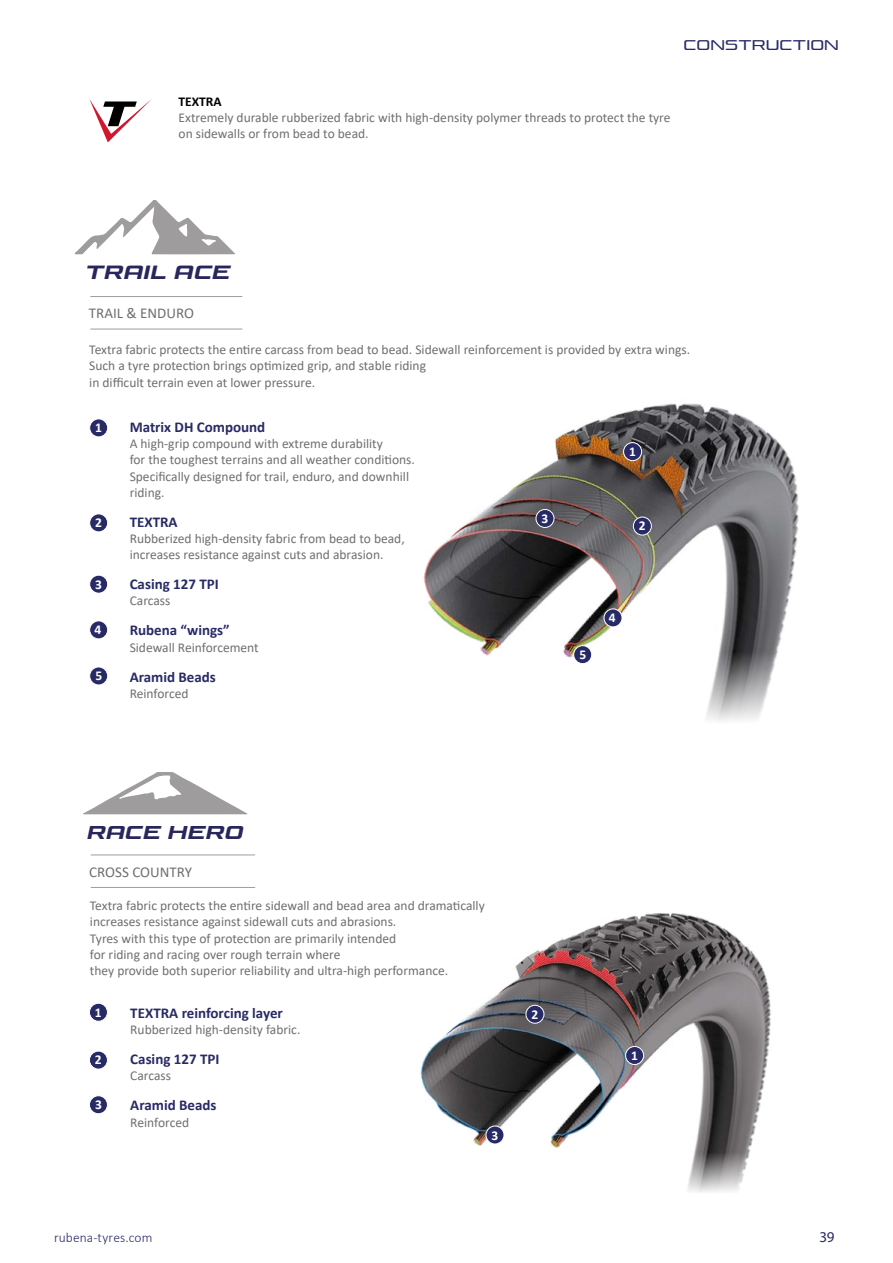
<style>
.page{position:relative;width:893px;height:1263px;background:#fff}
.page>*{position:absolute;margin:0;border:0;box-sizing:border-box;transform-origin:0 0}
.t1{font:italic 18.3px "Venus Rising Sb";letter-spacing:.03em;color:#29265b}
.t2{font:italic 17.85px "Venus Rising Sb";letter-spacing:.03em;color:#29265b}
.t3{font:700 15px "Calibri";color:#282a66}
.t4{font:15px "Calibri";color:#706f6f}
.t5{font:15px "Myriad Pro";color:#282a66}
.t6{font:13.5px/16.2px "Calibri";color:#706f6f}
.t7{font:300 13.5px "Calibri";letter-spacing:.01em;color:#282a66}
.t8{font:700 13.5px "Calibri";color:#fff}
.t9{font:13.5px "Venus Rising Lt";letter-spacing:.01em;color:#282a66}
.t10{font:700 13.5px "Calibri";color:#000}
</style>
<div class="page">
<img style="left:423px;top:403px;width:376px;height:318px">
<img style="left:420px;top:913px;width:351px;height:279px">
<div style="left:624px;top:443px;width:18px;height:18px;background:#282a66;border-radius:50%"></div>
<div style="left:623px;top:442px;width:19px;height:19px;border:1px solid #fff;border-radius:50%"></div>
<div style="left:633px;top:517px;width:18px;height:18px;background:#282a66;border-radius:50%"></div>
<div style="left:633px;top:517px;width:19px;height:18px;border:1px solid #fff;border-radius:50%"></div>
<div style="left:536px;top:509px;width:18px;height:18px;background:#282a66;border-radius:50%"></div>
<div style="left:536px;top:509px;width:18px;height:19px;border:1px solid #fff;border-radius:50%"></div>
<div style="left:604px;top:609px;width:18px;height:18px;background:#282a66;border-radius:50%"></div>
<div style="left:604px;top:608px;width:18px;height:19px;border:1px solid #fff;border-radius:50%"></div>
<div style="left:574px;top:646px;width:18px;height:18px;background:#282a66;border-radius:50%"></div>
<div style="left:573px;top:645px;width:19px;height:19px;border:1px solid #fff;border-radius:50%"></div>
<svg style="left:89px;top:99px;width:63px;height:43px"></svg>
<svg style="left:75px;top:200px;width:160px;height:55px"></svg>
<svg style="left:83px;top:772px;width:165px;height:43px"></svg>
<hr style="left:91px;top:887px;width:164px;height:1px;background:#9d9d9c">
<hr style="left:91px;top:855px;width:164px;height:1px;background:#9d9d9c">
<hr style="left:90px;top:329px;width:152px;height:1px;background:#9d9d9c">
<hr style="left:90px;top:296px;width:152px;height:1px;background:#9d9d9c">
<div style="left:626px;top:1046px;width:18px;height:18px;background:#282a66;border-radius:50%"></div>
<div style="left:625px;top:1046px;width:19px;height:19px;border:1px solid #fff;border-radius:50%"></div>
<div style="left:526px;top:1005px;width:18px;height:18px;background:#282a66;border-radius:50%"></div>
<div style="left:526px;top:1005px;width:18px;height:18px;border:1px solid #fff;border-radius:50%"></div>
<div style="left:486px;top:1126px;width:18px;height:18px;background:#282a66;border-radius:50%"></div>
<div style="left:486px;top:1125px;width:18px;height:19px;border:1px solid #fff;border-radius:50%"></div>
<div style="left:90px;top:419px;width:18px;height:18px;background:#282a66;border-radius:50%"></div>
<div style="left:89px;top:418px;width:19px;height:19px;border:1px solid #fff;border-radius:50%"></div>
<div style="left:90px;top:514px;width:18px;height:18px;background:#282a66;border-radius:50%"></div>
<div style="left:89px;top:513px;width:19px;height:19px;border:1px solid #fff;border-radius:50%"></div>
<div style="left:90px;top:575px;width:18px;height:18px;background:#282a66;border-radius:50%"></div>
<div style="left:89px;top:575px;width:19px;height:18px;border:1px solid #fff;border-radius:50%"></div>
<div style="left:90px;top:621px;width:18px;height:18px;background:#282a66;border-radius:50%"></div>
<div style="left:89px;top:620px;width:19px;height:19px;border:1px solid #fff;border-radius:50%"></div>
<div style="left:90px;top:667px;width:18px;height:18px;background:#282a66;border-radius:50%"></div>
<div style="left:89px;top:667px;width:19px;height:18px;border:1px solid #fff;border-radius:50%"></div>
<div style="left:89px;top:1003px;width:18px;height:18px;background:#282a66;border-radius:50%"></div>
<div style="left:89px;top:1003px;width:19px;height:19px;border:1px solid #fff;border-radius:50%"></div>
<div style="left:89px;top:1051px;width:18px;height:18px;background:#282a66;border-radius:50%"></div>
<div style="left:89px;top:1051px;width:19px;height:18px;border:1px solid #fff;border-radius:50%"></div>
<div style="left:89px;top:1096px;width:18px;height:18px;background:#282a66;border-radius:50%"></div>
<div style="left:89px;top:1095px;width:19px;height:19px;border:1px solid #fff;border-radius:50%"></div>
<p class="t9" style="left:683px;top:35px;width:157px">CONSTRUCTION</p>
<p class="t10" style="left:179px;top:92px;width:45px">TEXTRA</p>
<p class="t6" style="left:179px;top:109px;width:493px">Extremely durable rubberized fabric with high-density polymer threads to protect the tyre on sidewalls or from bead to bead.</p>
<h1 class="t1" style="left:86px;top:259px;width:146px">TRAIL ACE</h1>
<p class="t4" style="left:89px;top:303px;width:107px">TRAIL &amp; ENDURO</p>
<p class="t6" style="left:89px;top:341px;width:602px">Textra fabric protects the entire carcass from bead to bead. Sidewall reinforcement is provided by extra wings.<br>Such a tyre protection brings optimized grip, and stable riding<br>in difficult terrain even at lower pressure.</p>
<p class="t8" style="left:95px;top:418px;width:8px">1</p>
<p class="t3" style="left:130px;top:416px;width:137px">Matrix DH Compound</p>
<p class="t6" style="left:130px;top:435px;width:287px">A high-grip compound with extreme durability<br>for the toughest terrains and all weather conditions.<br>Specifically designed for trail, enduro, and downhill riding.</p>
<p class="t3" style="left:130px;top:511px;width:49px">TEXTRA</p>
<p class="t6" style="left:130px;top:530px;width:277px">Rubberized high-density fabric from bead to bead, increases resistance against cuts and abrasion.</p>
<p class="t3" style="left:130px;top:574px;width:91px">Casing 127 TPI</p>
<p class="t6" style="left:130px;top:592px;width:42px">Carcass</p>
<p class="t3" style="left:130px;top:620px;width:102px">Rubena “wings”</p>
<p class="t6" style="left:130px;top:639px;width:131px">Sidewall Reinforcement</p>
<p class="t3" style="left:130px;top:666px;width:88px">Aramid Beads</p>
<p class="t6" style="left:130px;top:685px;width:60px">Reinforced</p>
<p class="t8" style="left:95px;top:513px;width:8px">2</p>
<p class="t8" style="left:95px;top:575px;width:8px">3</p>
<p class="t8" style="left:95px;top:620px;width:8px">4</p>
<p class="t8" style="left:95px;top:666px;width:8px">5</p>
<p class="t8" style="left:542px;top:509px;width:8px">3</p>
<p class="t8" style="left:629px;top:442px;width:8px">1</p>
<p class="t8" style="left:639px;top:516px;width:8px">2</p>
<p class="t8" style="left:579px;top:645px;width:8px">5</p>
<p class="t8" style="left:609px;top:608px;width:8px">4</p>
<h2 class="t2" style="left:87px;top:819px;width:157px">RACE HERO</h2>
<p class="t4" style="left:89px;top:861px;width:104px">CROSS COUNTRY</p>
<p class="t6" style="left:90px;top:897px;width:396px">Textra fabric protects the entire sidewall and bead area and dramatically increases resistance against sidewall cuts and abrasions.<br>Tyres with this type of protection are primarily intended<br>for riding and racing over rough terrain where<br>they provide both superior reliability and ultra-high performance.</p>
<p class="t3" style="left:130px;top:1002px;width:154px">TEXTRA reinforcing layer</p>
<p class="t6" style="left:130px;top:1021px;width:172px">Rubberized high-density fabric.</p>
<p class="t3" style="left:130px;top:1048px;width:91px">Casing 127 TPI</p>
<p class="t6" style="left:130px;top:1067px;width:42px">Carcass</p>
<p class="t3" style="left:130px;top:1095px;width:88px">Aramid Beads</p>
<p class="t6" style="left:130px;top:1113px;width:60px">Reinforced</p>
<p class="t8" style="left:95px;top:1002px;width:8px">1</p>
<p class="t8" style="left:95px;top:1050px;width:8px">2</p>
<p class="t8" style="left:95px;top:1095px;width:8px">3</p>
<p class="t8" style="left:492px;top:1125px;width:8px">3</p>
<p class="t8" style="left:531px;top:1004px;width:8px">2</p>
<p class="t7" style="left:54px;top:1229px;width:100px">rubena-tyres.com</p>
<p class="t8" style="left:631px;top:1046px;width:8px">1</p>
<p class="t5" style="left:819px;top:1227px;width:17px">39</p>
</div>
